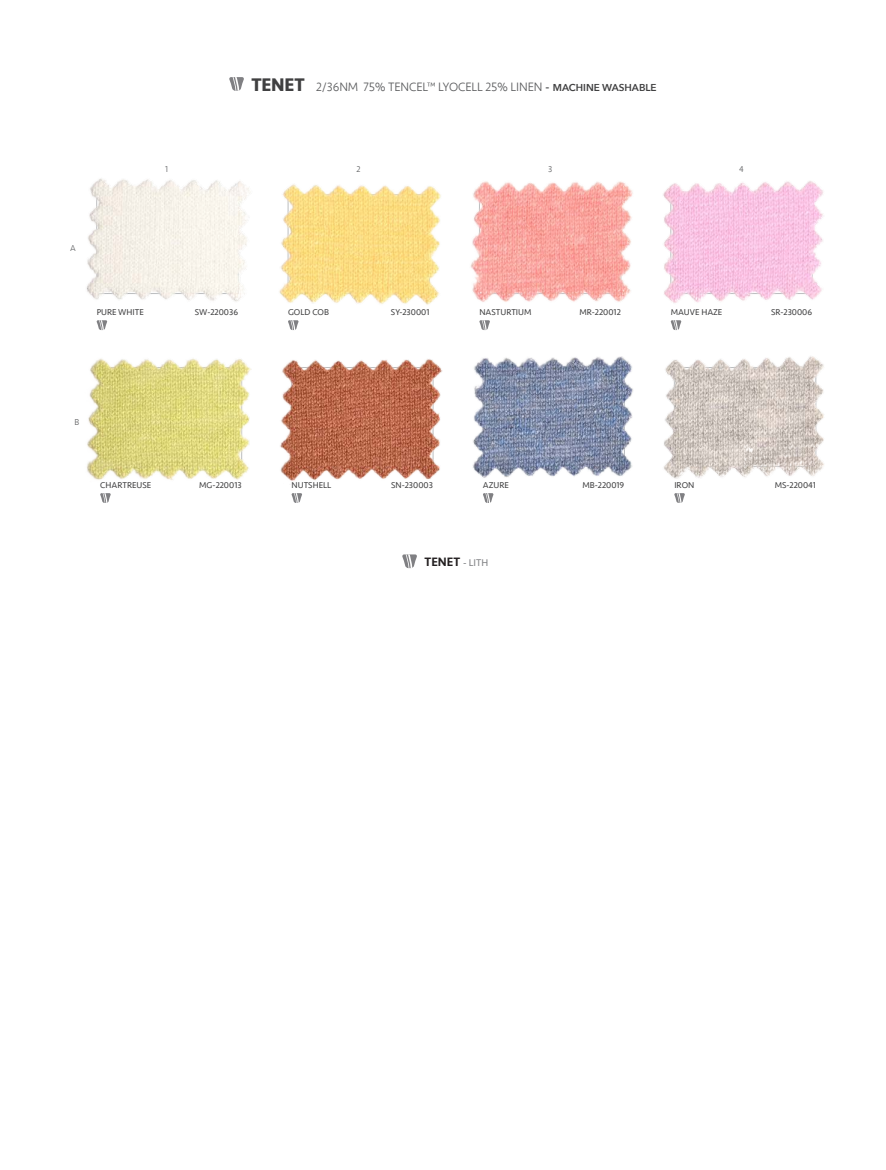
<style>
.page{position:relative;width:886px;height:1170px;background:#fff}
.page>*{position:absolute;margin:0;border:0;box-sizing:border-box;transform-origin:0 0}
.t1{font:300 12.5px "Seravek";letter-spacing:-.01em;color:#58595b}
.t2{font:500 12.5px "Seravek";color:#231f20}
.t3{font:8.75px "Seravek";color:#404041}
.t4{font:300 8.75px "Seravek";color:#58595b}
.s1{font-weight:700;font-size:18.75px;color:#404041}
.s2{font-family:"Avenir Next";font-weight:600}
.s3{font-family:"Avenir Next";font-weight:600;font-size:10px;color:#404041}
.s4{font-weight:400;font-size:10px;color:#808184}
</style>
<div class="page">
<svg style="left:229px;top:77px;width:15px;height:14px"></svg>
<svg style="left:402px;top:554px;width:15px;height:14px"></svg>
<svg style="left:100px;top:493px;width:11px;height:10px"></svg>
<svg style="left:291px;top:493px;width:11px;height:10px"></svg>
<svg style="left:483px;top:493px;width:11px;height:10px"></svg>
<svg style="left:674px;top:493px;width:11px;height:10px"></svg>
<img style="left:86px;top:178px;width:738px;height:303px">
<h1 class="t1" style="left:251px;top:79px;width:407px"><span class="s1">TENET</span> 2/36NM 75% TENCEL™ LYOCELL 25% LINEN <span class="s2">-</span> <span class="s3">MACHINE WASHABLE</span></h1>
<p class="t4" style="left:165px;top:164px;width:4px">1</p>
<p class="t4" style="left:356px;top:164px;width:6px">2</p>
<p class="t4" style="left:548px;top:164px;width:6px">3</p>
<p class="t4" style="left:739px;top:164px;width:6px">4</p>
<p class="t4" style="left:70px;top:243px;width:7px">A</p>
<p class="t3" style="left:97px;top:305px;width:49px">PURE WHITE</p>
<p class="t3" style="left:195px;top:305px;width:45px">SW-220036</p>
<p class="t3" style="left:288px;top:305px;width:43px">GOLD COB</p>
<p class="t3" style="left:391px;top:305px;width:40px">SY-230001</p>
<p class="t3" style="left:479px;top:305px;width:54px">NASTURTIUM</p>
<p class="t3" style="left:579px;top:305px;width:43px">MR-220012</p>
<p class="t3" style="left:671px;top:305px;width:53px">MAUVE HAZE</p>
<p class="t3" style="left:771px;top:305px;width:43px">SR-230006</p>
<p class="t4" style="left:74px;top:416px;width:6px">B</p>
<p class="t3" style="left:100px;top:478px;width:53px">CHARTREUSE</p>
<p class="t3" style="left:199px;top:478px;width:44px">MG-220013</p>
<p class="t3" style="left:292px;top:478px;width:41px">NUTSHELL</p>
<p class="t3" style="left:391px;top:478px;width:43px">SN-230003</p>
<p class="t3" style="left:483px;top:478px;width:28px">AZURE</p>
<p class="t3" style="left:582px;top:478px;width:43px">MB-220019</p>
<p class="t3" style="left:674px;top:478px;width:22px">IRON</p>
<p class="t3" style="left:775px;top:478px;width:43px">MS-220041</p>
<h1 class="t2" style="left:425px;top:554px;width:65px">TENET <span class="s4">- LITH</span></h1>
</div>
